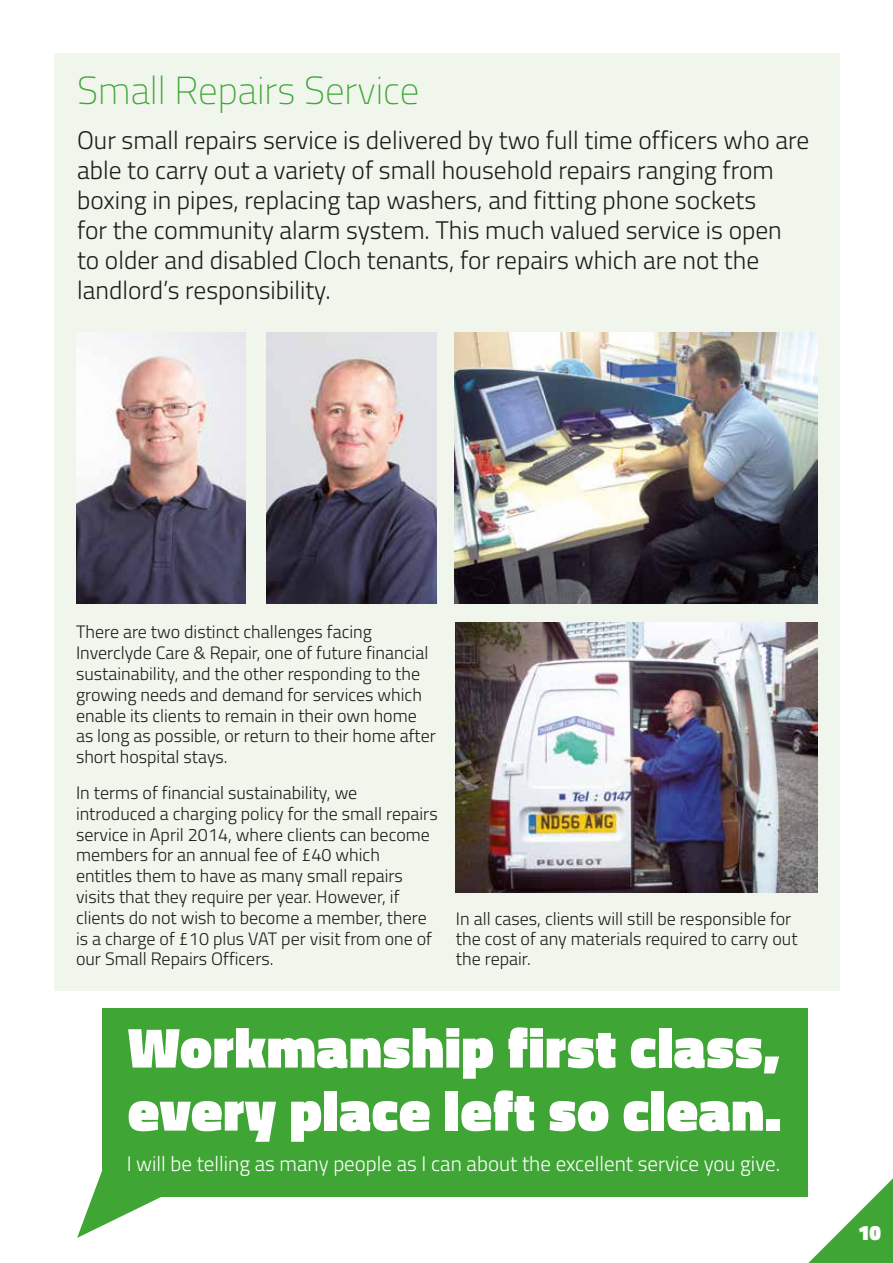
<style>
.page{position:relative;width:893px;height:1263px;background:#fff}
.page>*{position:absolute;margin:0;border:0;box-sizing:border-box;transform-origin:0 0}
.t1{font:900 57.15px/63px "Titillium";letter-spacing:.01em;color:#fff}
.t2{font:100 39px "Titillium";color:#3fa535}
.t3{font:300 25.5px/30px "Titillium";color:#1d1d1b}
.t4{font:300 21px "Titillium";color:#fff}
.t5{font:900 21px "Titillium";color:#fff}
.t6{font:300 18px/20.9px "Titillium";color:#1d1d1b}
</style>
<div class="page">
<div style="left:54px;top:53px;width:786px;height:938px;background:#f0f6ec"></div>
<img style="left:455px;top:332px;width:362px;height:272px">
<svg style="left:808px;top:1178px;width:85px;height:85px"></svg>
<div style="left:102px;top:1008px;width:706px;height:188px;background:#3fa535"></div>
<svg style="left:77px;top:1171px;width:120px;height:67px"></svg>
<img style="left:76px;top:332px;width:170px;height:272px">
<img style="left:267px;top:332px;width:169px;height:272px">
<img style="left:455px;top:623px;width:363px;height:270px">
<h2 class="t2" style="left:77px;top:62px;width:344px">Small Repairs Service</h2>
<p class="t3" style="left:77px;top:123px;width:734px">Our small repairs service is delivered by two full time officers who are able to carry out a variety of small household repairs ranging from boxing in pipes, replacing tap washers, and fitting phone sockets<br>for the community alarm system. This much valued service is open to older and disabled Cloch tenants, for repairs which are not the landlord’s responsibility.</p>
<p class="t6" style="left:76px;top:621px;width:361px">There are two distinct challenges facing Inverclyde Care &amp; Repair, one of future financial sustainability, and the other responding to the growing needs and demand for services which enable its clients to remain in their own home as long as possible, or return to their home after short hospital stays.</p>
<p class="t6" style="left:76px;top:781px;width:363px">In terms of financial sustainability, we introduced a charging policy for the small repairs service in April 2014, where clients can become members for an annual fee of £40 which entitles them to have as many small repairs visits that they require per year. However, if clients do not wish to become a member, there is a charge of £10 plus VAT per visit from one of our Small Repairs Officers.</p>
<p class="t6" style="left:456px;top:907px;width:343px;line-height:20.2px">In all cases, clients will still be responsible for the cost of any materials required to carry out the repair.</p>
<h1 class="t1" style="left:128px;top:1016px;width:655px">Workmanship first class, every place left so clean.</h1>
<p class="t4" style="left:127px;top:1148px;width:655px">I will be telling as many people as I can about the excellent service you give.</p>
<p class="t5" style="left:858px;top:1217px;width:25px">10</p>
</div>
